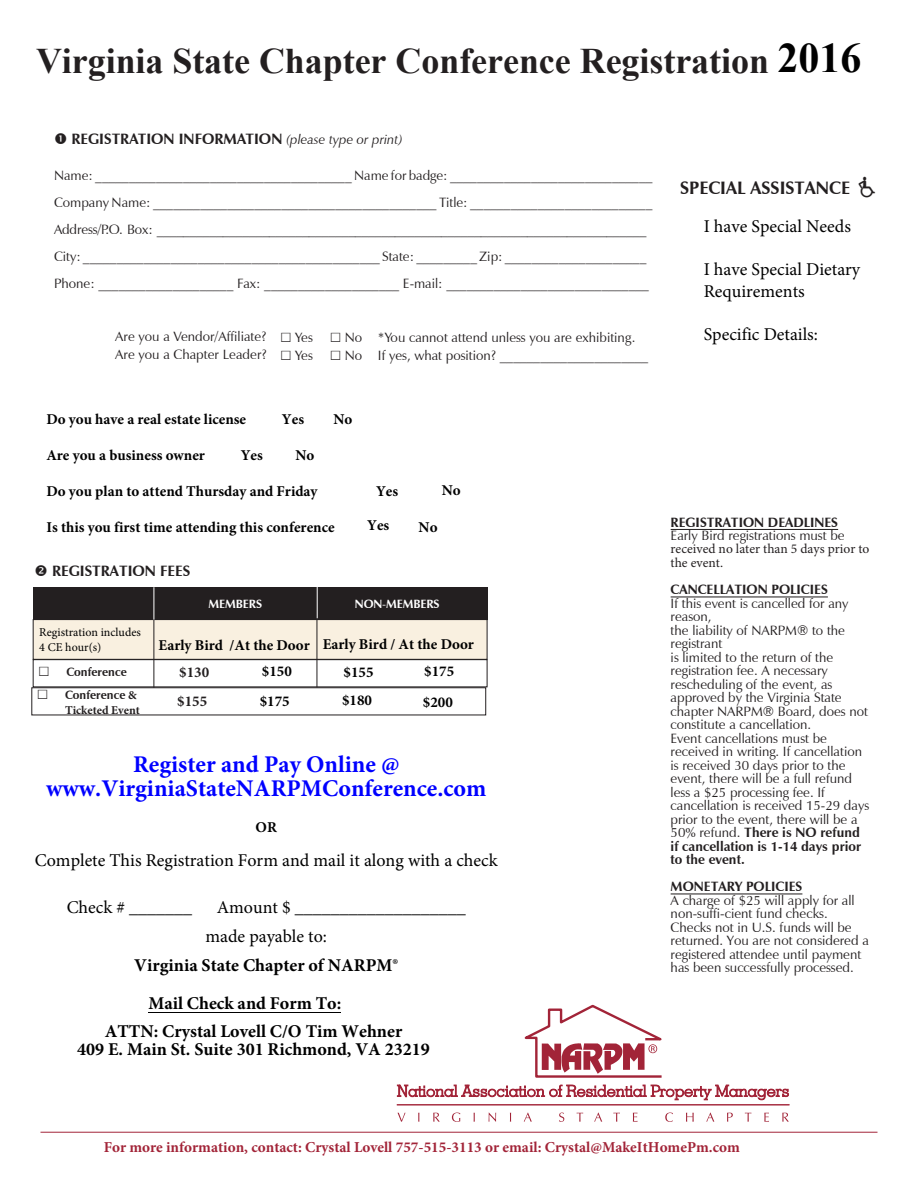
<style>
.page{position:relative;width:918px;height:1188px;background:#fff}
.page>*{position:absolute;margin:0;border:0;box-sizing:border-box;transform-origin:0 0}
.t1{font:700 42px "Times New Roman";color:#000}
.t2{font:700 36px "Times New Roman";color:#231f20}
.t3{font:700 24px/24px "Minion Pro";color:#00f;text-align:center}
.t4{font:18px/29.1px "Minion Pro";color:#000}
.t5{font:700 18px/37.2px "Minion Pro";color:#000}
.t6{font:700 18px "Zapf Humanist 601 BT";color:#231f20}
.t7{font:700 15.15px "Minion Pro";color:#a22438}
.t8{font:700 15px/26.5px "Minion Pro";color:#000}
.t9{font:700 15px "Zapf Humanist 601 BT";color:#231f20}
.t10{font:700 15px "Minion Pro";color:#231f20}
.t11{font:13.5px/13.5px "Zapf Humanist 601 BT";color:#231f20}
.t12{font:13.5px/13.4px "Minion Pro";color:#231f20}
.t13{font:12px/14.4px "Minion Pro";color:#000}
.t14{font:700 12px "Zapf Humanist 601 BT";color:#231f20}
.t15{font:700 12px "Zapf Humanist 601 BT";letter-spacing:-.01em;color:#fff}
.t16{font:700 12px "Minion Pro";color:#231f20}
.s1{font-weight:400;font-style:italic;font-size:13.5px}
.s2{font-family:"Arial Unicode MS";font-size:15px}
.s3{font-weight:400}
.s4{font-family:"Arial Unicode MS";font-weight:400;font-size:15px}
.s5{font-family:"Minion Pro"}
.s6{font-family:"Zapf Humanist 601 BT";font-weight:700}
.s7{font-family:"Zapf Humanist 601 BT"}
.s8{font-weight:700}
</style>
<div class="page">
<div style="left:33px;top:620px;width:454px;height:39px;background:#f9f0e0"></div>
<div style="left:33px;top:619px;width:454px;height:41px;border:1px solid #231f20"></div>
<div style="left:33px;top:587px;width:454px;height:33px;background:#231f20"></div>
<hr style="left:154px;top:601px;width:1px;height:87px;background:#231f20">
<hr style="left:317px;top:601px;width:1px;height:86px;background:#231f20">
<hr style="left:317px;top:586px;width:1px;height:32px;background:#fff">
<hr style="left:154px;top:587px;width:1px;height:33px;background:#fff">
<svg style="left:524px;top:1005px;width:138px;height:73px"></svg>
<svg style="left:397px;top:1085px;width:392px;height:15px"></svg>
<svg style="left:398px;top:1113px;width:8px;height:9px"></svg>
<svg style="left:433px;top:1113px;width:7px;height:9px"></svg>
<svg style="left:452px;top:1113px;width:8px;height:9px"></svg>
<svg style="left:489px;top:1113px;width:7px;height:9px"></svg>
<svg style="left:524px;top:1113px;width:8px;height:9px"></svg>
<svg style="left:559px;top:1113px;width:5px;height:9px"></svg>
<svg style="left:577px;top:1113px;width:6px;height:9px"></svg>
<svg style="left:594px;top:1113px;width:8px;height:9px"></svg>
<svg style="left:613px;top:1113px;width:7px;height:9px"></svg>
<svg style="left:633px;top:1113px;width:5px;height:9px"></svg>
<svg style="left:665px;top:1113px;width:8px;height:9px"></svg>
<svg style="left:686px;top:1113px;width:8px;height:9px"></svg>
<svg style="left:706px;top:1113px;width:8px;height:9px"></svg>
<svg style="left:727px;top:1113px;width:6px;height:9px"></svg>
<svg style="left:745px;top:1113px;width:6px;height:9px"></svg>
<svg style="left:764px;top:1113px;width:5px;height:9px"></svg>
<svg style="left:782px;top:1113px;width:7px;height:9px"></svg>
<hr style="left:397px;top:1104px;width:392px;height:1px;background:#a22438">
<hr style="left:40px;top:1132px;width:838px;height:1px;background:#a22438">
<hr style="left:148px;top:1012px;width:193px;height:1px;background:#000">
<hr style="left:671px;top:529px;width:167px;height:1px;background:#231f20">
<hr style="left:671px;top:596px;width:157px;height:1px;background:#231f20">
<hr style="left:671px;top:893px;width:131px;height:1px;background:#231f20">
<div style="left:31px;top:687px;width:455px;height:28px;border:1px solid #231f20"></div>
<p class="t2" style="left:36px;top:36px;width:735px">Virginia State Chapter Conference Registration</p>
<h1 class="t1" style="left:778px;top:29px;width:85px">2016</h1>
<p class="t9" style="left:71px;top:130px;width:332px">REGISTRATION INFORMATION <span class="s1">(please type or print)</span></p>
<p class="t11" style="left:54px;top:169px;width:600px">Name: ______________________________________ Name for badge: ______________________________</p>
<p class="t11" style="left:54px;top:196px;width:600px">Company Name: __________________________________________ Title: ___________________________</p>
<p class="t11" style="left:54px;top:216px;width:594px;line-height:27px">Address/P.O. Box: __________________________________________________________________________<br>City: ____________________________________________ State: _________ Zip: _____________________</p>
<p class="t11" style="left:54px;top:277px;width:596px">Phone: ____________________ Fax: ____________________ E-mail: ______________________________</p>
<p class="t11" style="left:115px;top:331px;width:522px">Are you a Vendor/Affiliate? <span class="s2">☐</span> Yes <span class="s2">☐</span> No *You cannot attend unless you are exhibiting.</p>
<p class="t11" style="left:115px;top:349px;width:535px">Are you a Chapter Leader? <span class="s2">☐</span> Yes <span class="s2">☐</span> No If yes, what position? ______________________</p>
<p class="t6" style="left:680px;top:176px;width:171px">SPECIAL ASSISTANCE</p>
<h3 class="t4" style="left:704px;top:212px;width:149px">I have Special Needs</h3>
<h3 class="t4" style="left:704px;top:259px;width:158px;line-height:21.6px">I have Special Dietary<br>Requirements</h3>
<h3 class="t4" style="left:704px;top:320px;width:116px">Specific Details:</h3>
<p class="t8" style="left:46px;top:406px;width:201px">Do you have a real estate license</p>
<p class="t8" style="left:282px;top:406px;width:24px">Yes</p>
<p class="t8" style="left:333px;top:406px;width:20px">No</p>
<p class="t8" style="left:46px;top:442px;width:160px">Are you a business owner</p>
<p class="t8" style="left:241px;top:442px;width:24px">Yes</p>
<p class="t8" style="left:295px;top:442px;width:20px">No</p>
<p class="t8" style="left:46px;top:478px;width:273px">Do you plan to attend Thursday and Friday</p>
<p class="t8" style="left:376px;top:478px;width:24px">Yes</p>
<p class="t8" style="left:442px;top:477px;width:20px">No</p>
<p class="t8" style="left:46px;top:514px;width:290px">Is this you first time attending this conference</p>
<p class="t8" style="left:367px;top:511px;width:24px">Yes</p>
<p class="t8" style="left:419px;top:514px;width:20px">No</p>
<p class="t9" style="left:52px;top:562px;width:140px">REGISTRATION FEES</p>
<p class="t15" style="left:209px;top:597px;width:55px">MEMBERS</p>
<p class="t15" style="left:355px;top:597px;width:86px">NON<span class="s3">-</span>MEMBERS</p>
<p class="t13" style="left:39px;top:625px;width:103px">Registration includes<br>4 CE hour(s)</p>
<p class="t8" style="left:262px;top:632px;width:49px;text-indent:-103px">Early Bird /At the Door $150</p>
<p class="t8" style="left:344px;top:630px;width:132px;line-height:28px;text-indent:-21px">Early Bird / At the Door $155</p>
<p class="t8" style="left:424px;top:658px;width:31px">$175</p>
<p class="t14" style="left:39px;top:664px;width:90px"><span class="s4">☐</span> Conference</p>
<p class="t10" style="left:179px;top:661px;width:31px">$130</p>
<p class="t14" style="left:37px;top:688px;width:101px"><span class="s4">☐</span> Conference <span class="s5">&amp;</span></p>
<p class="t16" style="left:65px;top:702px;width:76px">Ticketed Event</p>
<p class="t10" style="left:177px;top:690px;width:31px">$155</p>
<p class="t8" style="left:260px;top:688px;width:31px">$175</p>
<p class="t8" style="left:342px;top:687px;width:31px">$180</p>
<p class="t8" style="left:423px;top:689px;width:31px">$200</p>
<h3 class="t3" style="left:46px;top:752px;width:442px">Register and Pay Online @ www.VirginiaStateNARPMConference.com</h3>
<p class="t8" style="left:256px;top:814px;width:23px">OR</p>
<h3 class="t4" style="left:35px;top:846px;width:464px">Complete This Registration Form and mail it along with a check</h3>
<h3 class="t4" style="left:67px;top:893px;width:127px">Check # _______</h3>
<h3 class="t4" style="left:205px;top:893px;width:262px;text-indent:11px">Amount $ ___________________ made payable to:</h3>
<h3 class="t5" style="left:148px;top:947px;width:251px;text-indent:-14px">Virginia State Chapter of NARPM®<br>Mail Check and Form To:</h3>
<h3 class="t5" style="left:77px;top:1022px;width:354px;line-height:18px;text-align:center">ATTN: Crystal Lovell C/O Tim Wehner<br>409 E. Main St. Suite 301 Richmond, VA 23219</h3>
<p class="t12" style="left:671px;top:516px;width:200px"><span class="s6">REGISTRATION DEADLINES<br></span><span class="s7">Early Bird registrations must be </span>received no later than 5 days prior to the event.</p>
<p class="t11" style="left:671px;top:583px;width:200px"><span class="s8">CANCELLATION POLICIES<br></span>If this event is cancelled for any reason,<br>the liability of NARPM® to the registrant<br>is limited to the return of the registration fee. A necessary rescheduling of the event, as approved by the Virginia State chapter NARPM® Board, does not constitute a cancellation.<br>Event cancellations must be received in writing. If cancellation is received 30 days prior to the event, there will be a full refund less a $25 processing fee. If cancellation is received 15-29 days prior to the event, there will be a<br>50% refund. <span class="s8">There is NO refund if cancellation is 1-14 days prior to the event.</span></p>
<p class="t11" style="left:671px;top:880px;width:200px"><span class="s8">MONETARY POLICIES<br></span>A charge of $25 will apply for all non-suffi-cient fund checks.<br>Checks not in U.S. funds will be returned. You are not considered a registered attendee until payment has been successfully processed.</p>
<p class="t7" style="left:104px;top:1137px;width:638px">For more information, contact: Crystal Lovell 757-515-3113 or email: Crystal@MakeItHomePm.com</p>
</div>
